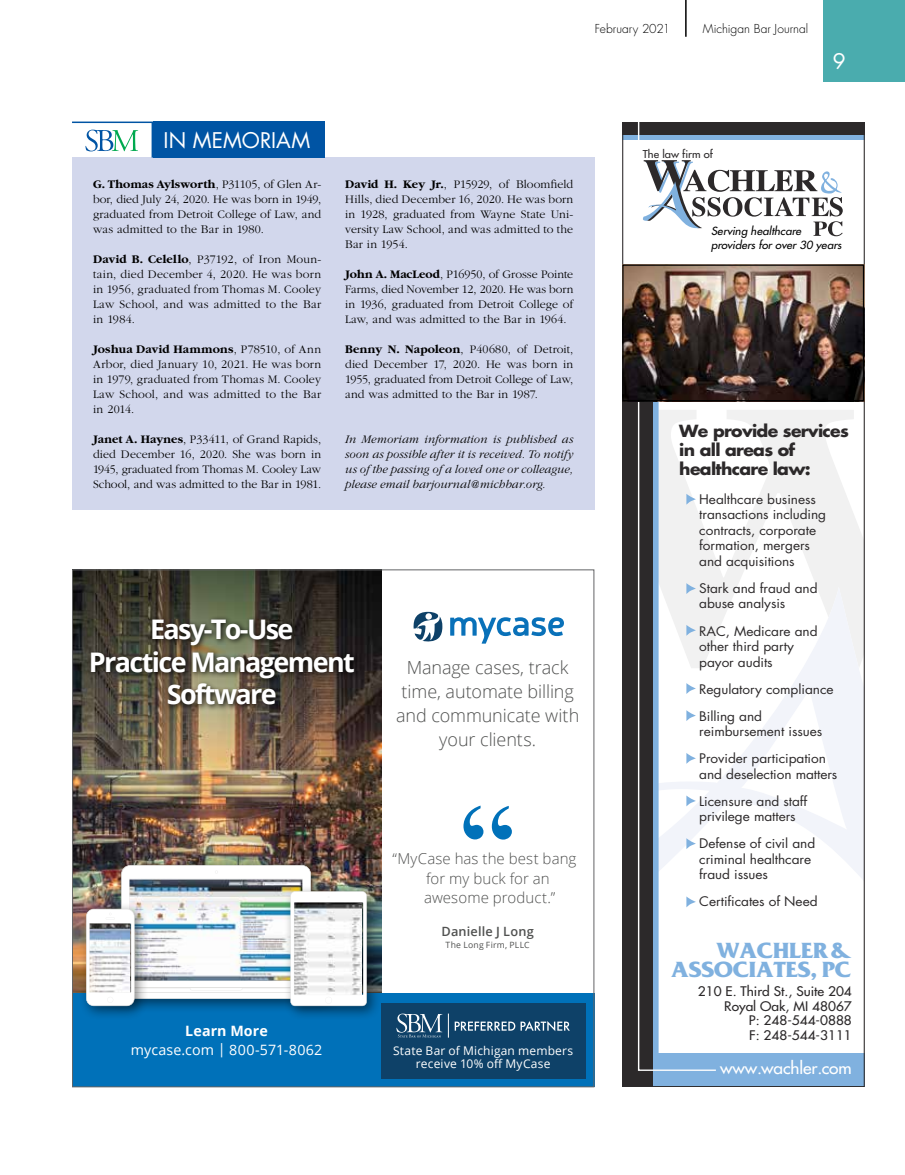
<style>
.page{position:relative;width:905px;height:1175px;background:#fff}
.page>*{position:absolute;margin:0;border:0;box-sizing:border-box;transform-origin:0 0}
.t1{font:700 27px/32.4px "Open Sans";letter-spacing:-.06em;color:#fff;text-align:center}
.t2{font:700 23.1px/19px "Friz Quadrata";letter-spacing:-.005em;color:#80b1df;text-align:right;scale:1.06 1}
.t3{font:21px "Futura";color:#fff}
.t4{font:300 18px/24px "Open Sans";letter-spacing:-.005em;color:#505150;text-align:center}
.t5{font:700 16.35px/19px "Futura";letter-spacing:-.04em;color:#2c292a;scale:1.06 1}
.t6{font:16.35px "Futura";letter-spacing:-.005em;color:#fff;scale:1.06 1}
.t7{font:300 15px/19.5px "Open Sans";letter-spacing:.005em;color:#505150}
.t8{font:14.25px "Open Sans";letter-spacing:.01em;color:#fff}
.t9{font:700 14.25px "Open Sans";letter-spacing:.01em;color:#fff}
.t10{font:12.9px/15.5px "Futura";letter-spacing:-.005em;color:#2c292a;scale:1.06 1}
.t11{font:12.9px/15px "Futura";color:#2c292a;text-align:right;scale:1.06 1}
.t12{font:600 12.75px "Open Sans";letter-spacing:.015em;color:#505150}
.t13{font:300 12px/15px "Garamond";letter-spacing:.01em;color:#000;text-align:justify}
.t14{font:italic 300 12px/15px "Garamond";letter-spacing:.01em;color:#000;text-align:justify}
.t15{font:12px/13.2px "Open Sans";letter-spacing:.015em;color:#fff;text-align:center}
.t16{font:300 12px "Futura";color:#000}
.t17{font:italic 10.95px/14.1px "Futura";letter-spacing:.005em;color:#000;scale:1.04 1}
.t18{font:10.5px "Futura";color:#2c292a;scale:1.06 1}
.t19{font:8.7px "Open Sans";letter-spacing:.025em;color:#505150}
.s1{font-weight:700}
</style>
<div class="page">
<div style="left:823px;top:0;width:81px;height:82px;background:#4aacae"></div>
<hr style="left:685px;top:0;width:1px;height:37px;background:#000">
<svg style="left:622px;top:122px;width:242px;height:964px"></svg>
<svg style="left:640px;top:160px;width:202px;height:91px"></svg>
<svg style="left:686px;top:494px;width:10px;height:11px"></svg>
<svg style="left:686px;top:583px;width:10px;height:11px"></svg>
<svg style="left:686px;top:625px;width:10px;height:11px"></svg>
<svg style="left:686px;top:683px;width:10px;height:11px"></svg>
<svg style="left:686px;top:710px;width:10px;height:11px"></svg>
<svg style="left:686px;top:753px;width:10px;height:11px"></svg>
<svg style="left:686px;top:795px;width:10px;height:11px"></svg>
<svg style="left:686px;top:838px;width:10px;height:11px"></svg>
<svg style="left:686px;top:896px;width:10px;height:11px"></svg>
<div style="left:710px;top:224px;width:99px;height:15px;background:#fff"></div>
<div style="left:710px;top:239px;width:150px;height:15px;background:#fff"></div>
<img style="left:624px;top:267px;width:238px;height:132px">
<div style="left:622px;top:265px;width:242px;height:136px;border:1px solid #000"></div>
<div style="left:72px;top:158px;width:522px;height:352px;background:#d2d7ec"></div>
<svg style="left:72px;top:121px;width:82px;height:37px"></svg>
<div style="left:153px;top:122px;width:171px;height:36px;background:#0054a4"></div>
<img style="left:74px;top:571px;width:307px;height:422px">
<div style="left:72px;top:993px;width:522px;height:94px;background:#0071b9"></div>
<svg style="left:463px;top:805px;width:49px;height:34px"></svg>
<div style="left:87px;top:615px;width:274px;height:96px;background:#000;opacity:.9"></div>
<div style="left:94px;top:858px;width:252px;height:155px;background:#000;opacity:.5"></div>
<div style="left:79px;top:902px;width:70px;height:118px;background:#000;opacity:.5"></div>
<div style="left:283px;top:884px;width:98px;height:136px;background:#000;opacity:.5"></div>
<img style="left:86px;top:865px;width:281px;height:141px">
<svg style="left:413px;top:612px;width:29px;height:30px"></svg>
<svg style="left:450px;top:617px;width:114px;height:26px"></svg>
<div style="left:381px;top:1003px;width:204px;height:75px;background:#0e4168"></div>
<svg style="left:396px;top:1013px;width:46px;height:24px"></svg>
<svg style="left:448px;top:1013px;width:122px;height:24px"></svg>
<p class="t16" style="left:595px;top:21px;width:77px">February 2021</p>
<p class="t16" style="left:702px;top:21px;width:107px">Michigan Bar Journal</p>
<h3 class="t3" style="left:832px;top:47px;width:14px">9</h3>
<h3 class="t3" style="left:164px;top:126px;width:148px">IN MEMORIAM</h3>
<p class="t13" style="left:93px;top:176px;width:229px"><span class="s1">G. Thomas Aylsworth</span>, P31105, of Glen Ar&shy;bor, died July 24, 2020. He was born in 1949, graduated from Detroit College of Law, and was admitted to the Bar in 1980.</p>
<p class="t13" style="left:93px;top:251px;width:229px"><span class="s1">David B. Celello</span>, P37192, of Iron Moun&shy;tain, died December 4, 2020. He was born in 1956, graduated from Thomas M. Cooley Law School, and was admitted to the Bar in 1984.</p>
<p class="t13" style="left:93px;top:341px;width:230px"><span class="s1">Joshua David Hammons</span>, P78510, of Ann Arbor, died January 10, 2021. He was born in 1979, graduated from Thomas M. Cooley Law School, and was admitted to the Bar in 2014.</p>
<p class="t13" style="left:93px;top:431px;width:230px"><span class="s1">Janet A. Haynes</span>, P33411, of Grand Rapids, died December 16, 2020. She was born in 1945, graduated from Thomas M. Cooley Law School, and was admitted to the Bar in 1981.</p>
<p class="t13" style="left:345px;top:176px;width:229px"><span class="s1">David H. Key Jr.</span>, P15929, of Bloomfield Hills, died December 16, 2020. He was born in 1928, graduated from Wayne State Uni&shy;versity Law School, and was admitted to the Bar in 1954.</p>
<p class="t13" style="left:345px;top:266px;width:230px"><span class="s1">John A. MacLeod</span>, P16950, of Grosse Pointe Farms, died November 12, 2020. He was born in 1936, graduated from Detroit College of Law, and was admitted to the Bar in 1964.</p>
<p class="t13" style="left:345px;top:341px;width:229px"><span class="s1">Benny N. Napoleon</span>, P40680, of Detroit, died December 17, 2020. He was born in 1955, graduated from Detroit College of Law, and was admitted to the Bar in 1987.</p>
<p class="t14" style="left:345px;top:431px;width:230px">In Memoriam information is published as soon as possible after it is received. To notify us of the passing of a loved one or colleague, please email barjournal@michbar.org.</p>
<h1 class="t1" style="left:89px;top:612px;width:268px">Easy-To-Use<br>Practice Management<br>Software</h1>
<h3 class="t4" style="left:396px;top:655px;width:185px">Manage cases, track time, automate billing and communicate with your clients.</h3>
<p class="t9" style="left:185px;top:1020px;width:84px">Learn More</p>
<p class="t8" style="left:131px;top:1039px;width:193px">mycase.com | 800-571-8062</p>
<p class="t7" style="left:424px;top:848px;width:154px;text-indent:-32px">“MyCase has the best bang for my buck for an awesome product.”</p>
<p class="t12" style="left:441px;top:922px;width:94px">Danielle J Long</p>
<p class="t19" style="left:445px;top:939px;width:86px">The Long Firm, PLLC</p>
<p class="t15" style="left:393px;top:1043px;width:182px">State Bar of Michigan members receive 10% off MyCase</p>
<p class="t18" style="left:642px;top:147px;width:68px">The law firm of</p>
<p class="t17" style="left:711px;top:223px;width:127px">Serving healthcare providers for over 30 years</p>
<h3 class="t5" style="left:679px;top:421px;width:161px">We provide services in all areas of healthcare law:</h3>
<p class="t10" style="left:699px;top:491px;width:121px">Healthcare business transactions including contracts, corporate formation, mergers and acquisitions</p>
<p class="t10" style="left:699px;top:580px;width:113px">Stark and fraud and abuse analysis</p>
<p class="t10" style="left:699px;top:623px;width:113px">RAC, Medicare and other third party payor audits</p>
<p class="t10" style="left:699px;top:675px;width:128px;line-height:27.2px">Regulatory compliance<br>Billing and</p>
<p class="t10" style="left:699px;top:717px;width:121px;line-height:27.2px">reimbursement issues<br>Provider participation</p>
<p class="t10" style="left:699px;top:760px;width:132px;line-height:27px">and deselection matters<br>Licensure and staff</p>
<p class="t10" style="left:699px;top:802px;width:111px;line-height:27.2px">privilege matters<br>Defense of civil and</p>
<p class="t10" style="left:699px;top:851px;width:107px">criminal healthcare fraud issues</p>
<p class="t10" style="left:699px;top:893px;width:113px">Certificates of Need</p>
<h2 class="t2" style="left:671px;top:941px;width:171px">WACHLER&amp;<br>ASSOCIATES, PC</h2>
<p class="t11" style="left:697px;top:983px;width:147px">210 E. Third St., Suite 204<br>Royal Oak, MI 48067<br>P: 248-544-0888<br>F: 248-544-3111</p>
<h3 class="t6" style="left:720px;top:1057px;width:126px">www.wachler.com</h3>
</div>
